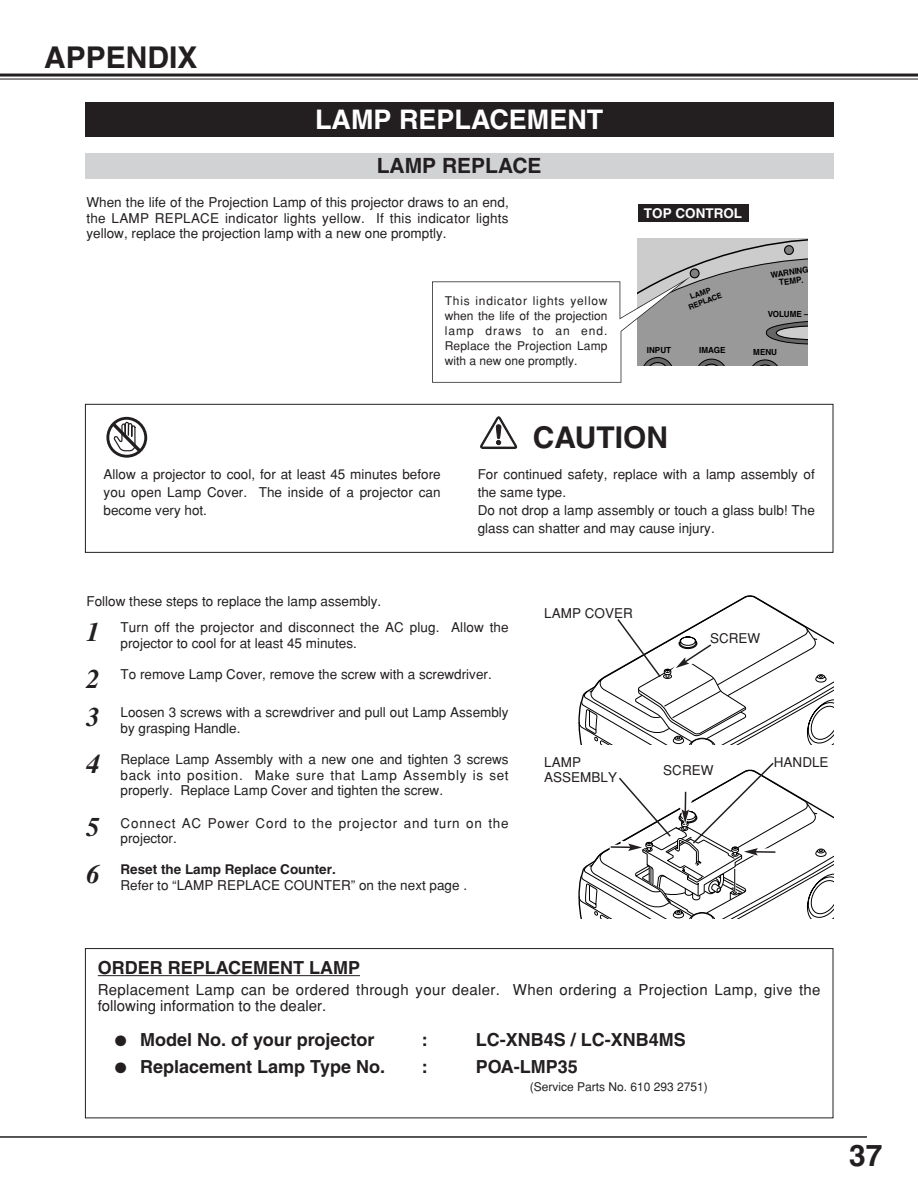
<style>
.page{position:relative;width:918px;height:1188px;background:#fff}
.page>*{position:absolute;margin:0;border:0;box-sizing:border-box;transform-origin:0 0}
.t1{font:700 30px "Helvetica";color:#231f20}
.t2{font:700 27px "Helvetica";color:#fff}
.t3{font:italic 700 27px "Times";color:#231f20}
.t4{font:700 21px "Helvetica";color:#231f20}
.t5{font:700 18px "Helvetica";color:#231f20}
.t6{font:15px/16.5px "Helvetica";letter-spacing:.02em;color:#231f20}
.t7{font:13.5px/15.8px "Helvetica";color:#231f20}
.t8{font:13.5px/15.8px "Helvetica";letter-spacing:.055em;color:#231f20}
.t9{font:700 13.5px "Helvetica";color:#fff}
.t10{font:12px/15px "Helvetica";color:#231f20;text-align:justify}
.t11{font:700 8.4px "Helvetica";color:#000}
.t12{font:700 7.5px "Helvetica";color:#000}
.s1{font-family:"Times";font-weight:700;font-style:italic;font-size:27px}
.s2{font-weight:700}
</style>
<div class="page">
<hr style="left:0;top:1136px;width:867px;height:2px;background:#231f20">
<hr style="left:0;top:74px;width:918px;height:3px;background:#231f20">
<hr style="left:0;top:79px;width:918px;height:1px;background:#231f20">
<div style="left:85px;top:102px;width:748px;height:34px;background:#231f20"></div>
<div style="left:85px;top:153px;width:748px;height:26px;background:#d1d2d4"></div>
<hr style="left:98px;top:975px;width:130px;height:1px;background:#231f20">
<hr style="left:228px;top:975px;width:132px;height:1px;background:#231f20">
<div style="left:85px;top:948px;width:748px;height:170px;border:1px solid #231f20"></div>
<div style="left:85px;top:404px;width:748px;height:149px;border:1px solid #231f20"></div>
<svg style="left:480px;top:416px;width:38px;height:33px"></svg>
<div style="left:106px;top:417px;width:41px;height:41px;border:3px solid #231f20;border-radius:50%"></div>
<svg style="left:109px;top:403px;width:36px;height:150px"></svg>
<div style="left:638px;top:204px;width:110px;height:17px;background:#231f20"></div>
<svg style="left:578px;top:762px;width:255px;height:156px"></svg>
<svg style="left:578px;top:595px;width:255px;height:149px"></svg>
<svg style="left:432px;top:238px;width:376px;height:145px"></svg>
<h1 class="t1" style="left:44px;top:46px;width:155px">APPENDIX</h1>
<h2 class="t2" style="left:315px;top:110px;width:290px">LAMP REPLACEMENT</h2>
<h3 class="t4" style="left:377px;top:158px;width:166px">LAMP REPLACE</h3>
<p class="t7" style="left:87px;top:195px;width:424px;text-align:justify">When the life of the Projection Lamp of this projector draws to an end, the LAMP REPLACE indicator lights yellow. If this indicator lights yellow, replace the projection lamp with a new one promptly.</p>
<p class="t10" style="left:445px;top:295px;width:164px">This indicator lights yellow when the life of the projection lamp draws to an end.<br>Replace the Projection Lamp with a new one promptly.</p>
<p class="t9" style="left:644px;top:208px;width:100px">TOP CONTROL</p>
<p class="t12" style="left:698px;top:301px;width:21px;rotate:-20deg">PLAC</p>
<p class="t11" style="left:768px;top:311px;width:43px">VOLUME –</p>
<p class="t11" style="left:647px;top:346px;width:26px">INPUT</p>
<p class="t11" style="left:699px;top:347px;width:28px">IMAGE</p>
<p class="t11" style="left:753px;top:349px;width:25px">MENU</p>
<p class="t7" style="left:104px;top:466px;width:339px;line-height:18px;text-align:justify">Allow a projector to cool, for at least 45 minutes before you open Lamp Cover. The inside of a projector can become very hot.</p>
<p class="t7" style="left:87px;top:595px;width:296px">Follow these steps to replace the lamp assembly.</p>
<h1 class="t1" style="left:533px;top:427px;width:137px">CAUTION</h1>
<p class="t7" style="left:478px;top:466px;width:339px;line-height:18px">For continued safety, replace with a lamp assembly of the same type.<br>Do not drop a lamp assembly or touch a glass bulb! The glass can shatter and may cause injury.</p>
<p class="t7" style="left:544px;top:607px;width:90px">LAMP COVER</p>
<h2 class="t3" style="left:87px;top:622px;width:15px">1</h2>
<p class="t7" style="left:121px;top:621px;width:390px">Turn off the projector and disconnect the AC plug. Allow the projector to cool for at least 45 minutes.</p>
<h2 class="t3" style="left:87px;top:669px;width:15px">2</h2>
<p class="t7" style="left:121px;top:667px;width:373px">To remove Lamp Cover, remove the screw with a screwdriver.</p>
<h2 class="t3" style="left:87px;top:707px;width:15px">3</h2>
<p class="t7" style="left:121px;top:706px;width:390px">Loosen 3 screws with a screwdriver and pull out Lamp Assembly by grasping Handle.</p>
<h2 class="t3" style="left:87px;top:754px;width:15px">4</h2>
<p class="t7" style="left:121px;top:752px;width:390px;text-align:justify">Replace Lamp Assembly with a new one and tighten 3 screws back into position. Make sure that Lamp Assembly is set properly. Replace Lamp Cover and tighten the screw.</p>
<p class="t8" style="left:121px;top:816px;width:390px">Connect AC Power Cord to the projector and turn on the projector.</p>
<p class="t7" style="left:121px;top:863px;width:348px;text-indent:-34px"><span class="s1">6</span> <span class="s2">Reset the Lamp Replace Counter.<br></span>Refer to “LAMP REPLACE COUNTER” on the next page .</p>
<h2 class="t3" style="left:87px;top:817px;width:15px">5</h2>
<p class="t7" style="left:710px;top:632px;width:52px">SCREW</p>
<p class="t7" style="left:544px;top:755px;width:74px">LAMP<br>ASSEMBLY</p>
<p class="t7" style="left:774px;top:755px;width:56px">HANDLE</p>
<p class="t7" style="left:663px;top:764px;width:52px">SCREW</p>
<h3 class="t5" style="left:98px;top:961px;width:264px">ORDER REPLACEMENT LAMP</h3>
<p class="t6" style="left:98px;top:983px;width:724px">Replacement Lamp can be ordered through your dealer. When ordering a Projection Lamp, give the following information to the dealer.</p>
<h3 class="t5" style="left:115px;top:1033px;width:261px">● Model No. of your projector</h3>
<h3 class="t5" style="left:422px;top:1033px;width:7px">:</h3>
<h3 class="t5" style="left:476px;top:1033px;width:211px">LC-XNB4S / LC-XNB4MS</h3>
<h3 class="t5" style="left:115px;top:1060px;width:272px">● Replacement Lamp Type No.</h3>
<h3 class="t5" style="left:422px;top:1060px;width:7px">:</h3>
<h3 class="t5" style="left:476px;top:1060px;width:104px">POA-LMP35</h3>
<p class="t10" style="left:530px;top:1080px;width:180px">(Service Parts No. 610 293 2751)</p>
<h1 class="t1" style="left:849px;top:1145px;width:35px">37</h1>
</div>
